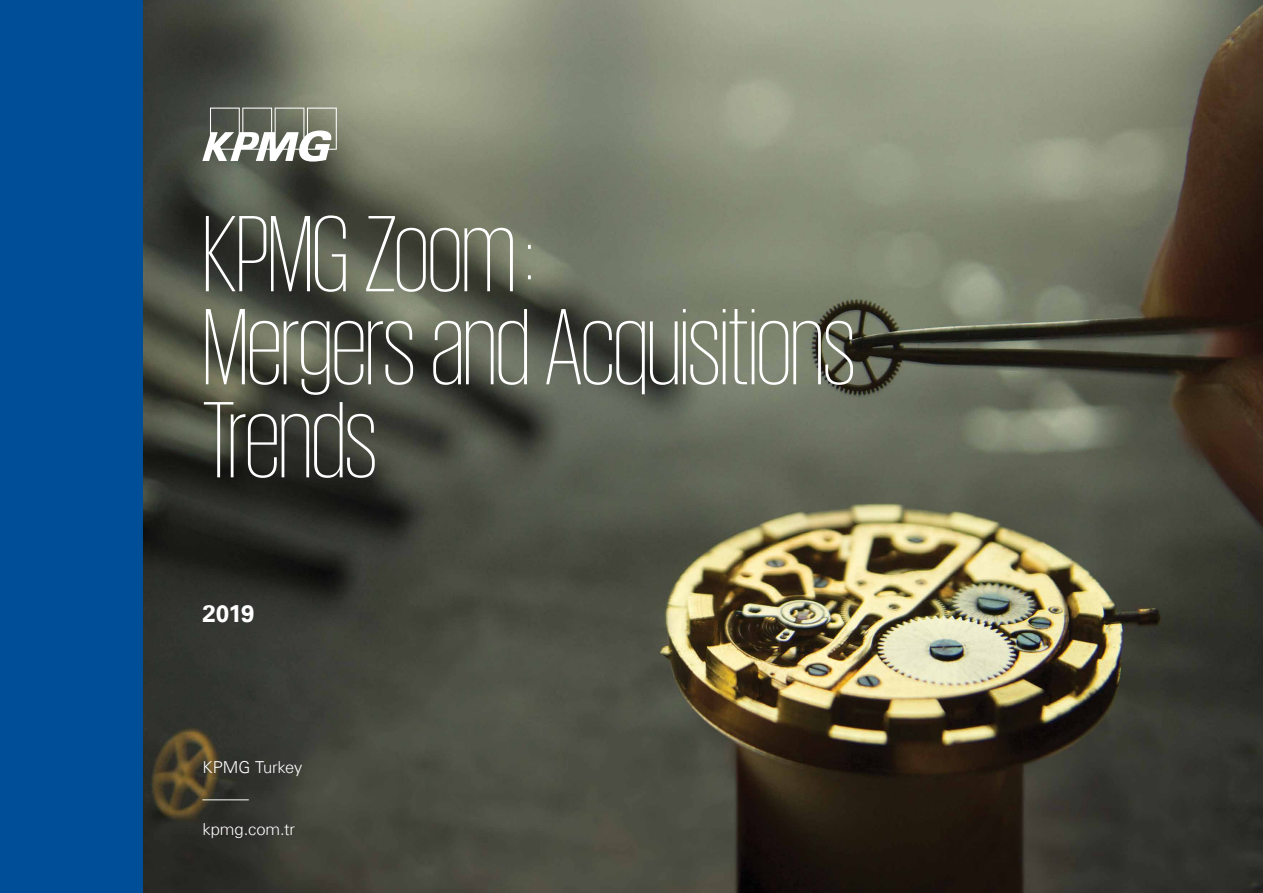
<style>
.page{position:relative;width:1263px;height:893px;background:#fff}
.page>*{position:absolute;margin:0;border:0;box-sizing:border-box;transform-origin:0 0}
.t1{font:200 111px/93px "KPMG";letter-spacing:-.015em;color:#fff}
.t2{font:700 24px "Universfor KPMG";color:#fff}
.t3{font:300 16.5px "Universfor KPMG";color:#fff}
</style>
<div class="page">
<img style="left:143px;top:0;width:1120px;height:893px">
<div style="left:0;top:0;width:143px;height:893px;background:#004e98"></div>
<svg style="left:202px;top:108px;width:135px;height:54px"></svg>
<hr style="left:202px;top:799px;width:47px;height:1px;background:#fff">
<p class="t1" style="left:202px;top:205px;width:655px">KPMG Zoom :<br>Mergers and Acquisitions<br>Trends</p>
<p class="t2" style="left:202px;top:599px;width:54px">2019</p>
<p class="t3" style="left:202px;top:757px;width:102px">KPMG Turkey</p>
<p class="t3" style="left:202px;top:819px;width:94px">kpmg.com.tr</p>
</div>
